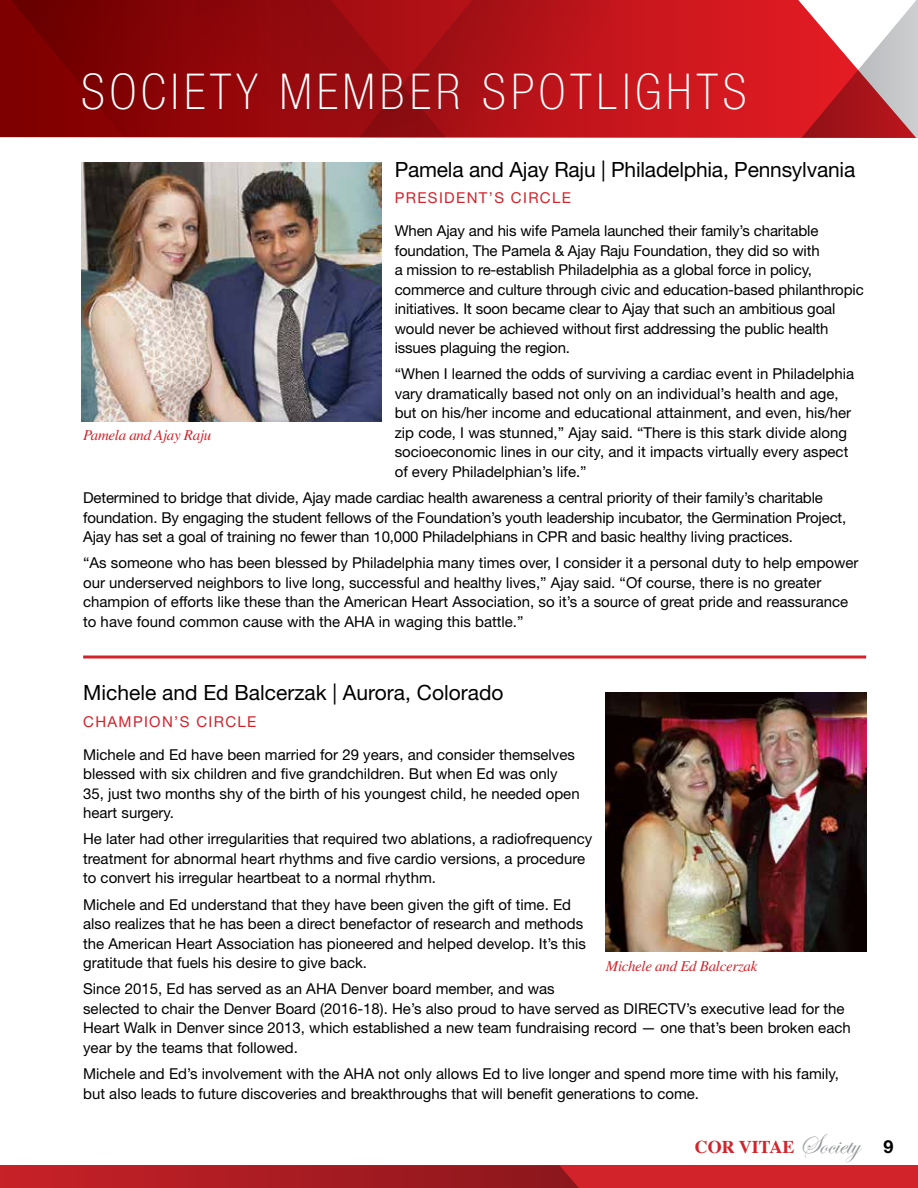
<style>
.page{position:relative;width:918px;height:1188px;background:#fff}
.page>*{position:absolute;margin:0;border:0;box-sizing:border-box;transform-origin:0 0}
.t1{font:100 condensed 49.5px "Helvetica Neue LT Std";letter-spacing:.1em;color:#fff}
.t2{font:21px "Helvetica Neue LT Std";letter-spacing:-.01em;color:#000}
.t3{font:700 18px "Times";color:#d2232a}
.t4{font:15px/19.5px "Helvetica Neue LT Std";color:#000}
.t5{font:italic 15px "Times LT Std";letter-spacing:-.02em;color:#d2232a}
.t6{font:15px "Helvetica Neue LT Std";letter-spacing:.09em;color:#d2232a}
.s1{font-family:"Edwardian Script ITC";font-weight:400;font-size:28.5px;color:#939598}
.s2{font-family:"Helvetica Neue LT Std";color:#000}
</style>
<div class="page">
<svg style="left:610px;top:0;width:306px;height:138px;background:#d23f44"></svg>
<svg style="left:0;top:0;width:610px;height:138px;background:#980a0e"></svg>
<div style="left:0;top:1165px;width:918px;height:23px;background:#d2232a"></div>
<svg style="left:3px;top:1165px;width:576px;height:23px;background:#aa1c22"></svg>
<img style="left:81px;top:162px;width:300px;height:259px">
<img style="left:606px;top:692px;width:260px;height:259px">
<hr style="left:83px;top:656px;width:783px;height:2px;background:#d2232a">
<h1 class="t1" style="left:81px;top:64px;width:667px">SOCIETY MEMBER SPOTLIGHTS</h1>
<h2 class="t2" style="left:395px;top:157px;width:462px">Pamela and Ajay Raju | Philadelphia, Pennsylvania</h2>
<p class="t6" style="left:395px;top:189px;width:178px">PRESIDENT’S CIRCLE</p>
<p class="t4" style="left:395px;top:221px;width:471px">When Ajay and his wife Pamela launched their family’s charitable foundation, The Pamela &amp; Ajay Raju Foundation, they did so with<br>a mission to re-establish Philadelphia as a global force in policy, commerce and culture through civic and education-based philanthropic initiatives. It soon became clear to Ajay that such an ambitious goal would never be achieved without first addressing the public health issues plaguing the region.</p>
<p class="t4" style="left:395px;top:364px;width:461px">“When I learned the odds of surviving a cardiac event in Philadelphia vary dramatically based not only on an individual’s health and age, but on his/her income and educational attainment, and even, his/her zip code, I was stunned,” Ajay said. “There is this stark divide along socioeconomic lines in our city, and it impacts virtually every aspect of every Philadelphian’s life.”</p>
<p class="t4" style="left:83px;top:488px;width:765px">Determined to bridge that divide, Ajay made cardiac health awareness a central priority of their family’s charitable foundation. By engaging the student fellows of the Foundation’s youth leadership incubator, the Germination Project,<br>Ajay has set a goal of training no fewer than 10,000 Philadelphians in CPR and basic healthy living practices.</p>
<p class="t4" style="left:83px;top:553px;width:777px">“As someone who has been blessed by Philadelphia many times over, I consider it a personal duty to help empower our underserved neighbors to live long, successful and healthy lives,” Ajay said. “Of course, there is no greater champion of efforts like these than the American Heart Association, so it’s a source of great pride and reassurance to have found common cause with the AHA in waging this battle.”</p>
<p class="t5" style="left:83px;top:427px;width:130px">Pamela and Ajay Raju</p>
<h2 class="t2" style="left:83px;top:681px;width:422px">Michele and Ed Balcerzak | Aurora, Colorado</h2>
<p class="t6" style="left:83px;top:712px;width:175px">CHAMPION’S CIRCLE</p>
<p class="t4" style="left:83px;top:744px;width:498px">Michele and Ed have been married for 29 years, and consider themselves blessed with six children and five grandchildren. But when Ed was only 35, just two months shy of the birth of his youngest child, he needed open heart surgery.</p>
<p class="t4" style="left:83px;top:829px;width:511px">He later had other irregularities that required two ablations, a radiofrequency treatment for abnormal heart rhythms and five cardio versions, a procedure to convert his irregular heartbeat to a normal rhythm.</p>
<p class="t4" style="left:83px;top:894px;width:504px">Michele and Ed understand that they have been given the gift of time. Ed also realizes that he has been a direct benefactor of research and methods the American Heart Association has pioneered and helped develop. It’s this gratitude that fuels his desire to give back.</p>
<p class="t4" style="left:83px;top:979px;width:769px">Since 2015, Ed has served as an AHA Denver board member, and was<br>selected to chair the Denver Board (2016-18). He’s also proud to have served as DIRECTV’s executive lead for the Heart Walk in Denver since 2013, which established a new team fundraising record — one that’s been broken each year by the teams that followed.</p>
<p class="t4" style="left:83px;top:1064px;width:757px">Michele and Ed’s involvement with the AHA not only allows Ed to live longer and spend more time with his family, but also leads to future discoveries and breakthroughs that will benefit generations to come.</p>
<p class="t5" style="left:606px;top:958px;width:153px">Michele and Ed Balcerzak</p>
<p class="t3" style="left:695px;top:1130px;width:200px">COR VITAE <span class="s1">Society</span> <span class="s2">9</span></p>
</div>
